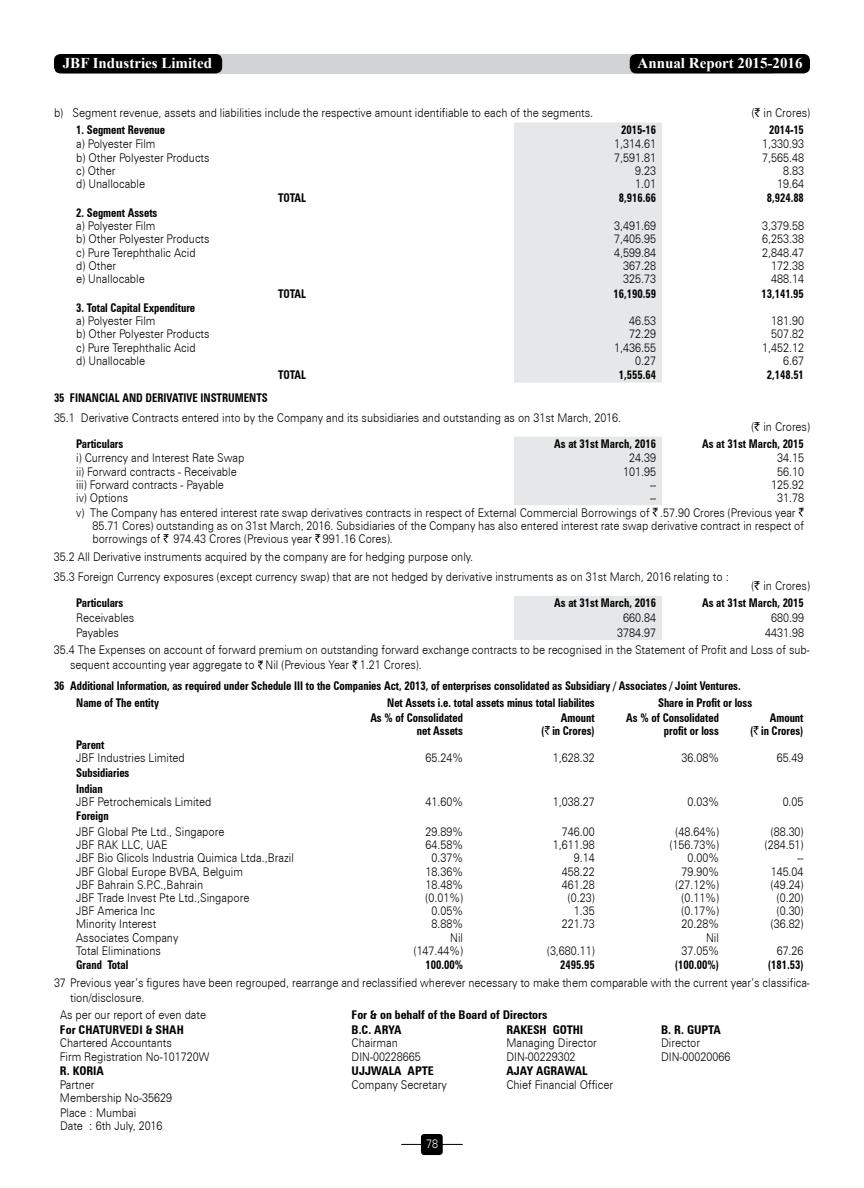
<style>
.page{position:relative;width:864px;height:1188px;background:#fff}
.page>*{position:absolute;margin:0;border:0;box-sizing:border-box;transform-origin:0 0}
.t1{font:700 15px "Times New Roman";color:#fff}
.t2{font:300 12px/13.2px "Zurich BT";color:#000;scale:.9 1}
.t3{font:700 condensed 12px/13.2px "Zurich BT";color:#000;text-align:right;scale:.9 1}
.t4{font:700 condensed 12px "Zurich BT";color:#000}
.t5{font:300 12px "Zurich BT";color:#fff;scale:.9 1}
.s1{font-family:"Rupee Foradian";font-weight:400}
</style>
<div class="page">
<div style="left:62px;top:54px;width:711px;height:19px;background:#d1d3d4"></div>
<div style="left:630px;top:54px;width:180px;height:19px;background:#000;border-radius:6px"></div>
<div style="left:54px;top:54px;width:168px;height:19px;background:#000;border-radius:6px"></div>
<div style="left:421px;top:1134px;width:22px;height:21px;background:#000;border-radius:3px"></div>
<hr style="left:401px;top:1144px;width:62px;height:1px;background:#000">
<div style="left:514px;top:123px;width:148px;height:260px;background:#e6e7e8"></div>
<svg style="left:514px;top:437px;width:148px;height:80px;background:#e9eaeb"></svg>
<svg style="left:798px;top:508px;width:6px;height:9px"></svg>
<svg style="left:163px;top:534px;width:6px;height:9px"></svg>
<svg style="left:315px;top:534px;width:5px;height:9px"></svg>
<div style="left:514px;top:596px;width:148px;height:44px;background:#e6e7e8"></div>
<svg style="left:258px;top:661px;width:5px;height:8px"></svg>
<svg style="left:352px;top:661px;width:6px;height:8px"></svg>
<svg style="left:545px;top:726px;width:5px;height:9px"></svg>
<svg style="left:753px;top:726px;width:6px;height:9px"></svg>
<p class="t1" style="left:63px;top:53px;width:151px">JBF Industries Limited</p>
<p class="t1" style="left:638px;top:53px;width:166px">Annual Report 2015-2016</p>
<p class="t2" style="left:54px;top:106px;width:601px">b) Segment revenue, assets and liabilities include the respective amount identifiable to each of the segments.</p>
<p class="t2" style="left:752px;top:106px;width:66px">(<span class="s1">`</span> in Crores)</p>
<p class="t3" style="left:76px;top:123px;width:100px">1. Segment Revenue</p>
<p class="t3" style="left:621px;top:123px;width:40px">2015-16</p>
<p class="t3" style="left:769px;top:123px;width:40px">2014-15</p>
<p class="t2" style="left:76px;top:137px;width:150px">a) Polyester Film<br>b) Other Polyester Products c) Other<br>d) Unallocable</p>
<p class="t2" style="left:614px;top:137px;width:48px;text-align:right">1,314.61<br>7,591.81<br>9.23<br>1.01</p>
<p class="t2" style="left:762px;top:137px;width:48px;text-align:right">1,330.93<br>7,565.48<br>8.83<br>19.64</p>
<p class="t3" style="left:278px;top:192px;width:32px">Total</p>
<p class="t3" style="left:619px;top:192px;width:43px">8,916.66</p>
<p class="t3" style="left:767px;top:192px;width:43px">8,924.88</p>
<p class="t3" style="left:76px;top:206px;width:92px">2. Segment Assets</p>
<p class="t2" style="left:76px;top:219px;width:150px">a) Polyester Film<br>b) Other Polyester Products c) Pure Terephthalic Acid<br>d) Other<br>e) Unallocable</p>
<p class="t2" style="left:614px;top:219px;width:48px;text-align:right">3,491.69<br>7,405.95<br>4,599.84<br>367.28<br>325.73</p>
<p class="t2" style="left:762px;top:219px;width:48px;text-align:right">3,379.58<br>6,253.38<br>2,848.47<br>172.38<br>488.14</p>
<p class="t3" style="left:278px;top:287px;width:32px">Total</p>
<p class="t3" style="left:613px;top:287px;width:49px">16,190.59</p>
<p class="t3" style="left:761px;top:287px;width:49px">13,141.95</p>
<p class="t3" style="left:76px;top:301px;width:134px">3. Total Capital Expenditure</p>
<p class="t2" style="left:76px;top:314px;width:150px">a) Polyester Film<br>b) Other Polyester Products c) Pure Terephthalic Acid<br>d) Unallocable</p>
<p class="t2" style="left:614px;top:314px;width:48px;text-align:right">46.53<br>72.29<br>1,436.55<br>0.27</p>
<p class="t2" style="left:762px;top:314px;width:48px;text-align:right">181.90<br>507.82<br>1,452.12<br>6.67</p>
<p class="t3" style="left:278px;top:368px;width:32px">Total</p>
<p class="t3" style="left:619px;top:368px;width:43px">1,555.64</p>
<p class="t3" style="left:767px;top:368px;width:43px">2,148.51</p>
<p class="t3" style="left:54px;top:391px;width:239px">35 FINANCIAL AND DERIVATIVE IN STRUMENTS</p>
<p class="t2" style="left:54px;top:411px;width:632px">35.1 Derivative Contracts entered into by the Company and its subsidiaries and outstanding as on 31st March, 2016.</p>
<p class="t2" style="left:752px;top:420px;width:66px">(<span class="s1">`</span> in Crores)</p>
<p class="t3" style="left:76px;top:437px;width:54px">Particulars</p>
<p class="t3" style="left:554px;top:437px;width:115px">As at 31st March, 2016</p>
<p class="t3" style="left:702px;top:437px;width:115px">As at 31st March, 2015</p>
<p class="t2" style="left:76px;top:451px;width:188px">i) Currency and Interest Rate Swap ii) Forward contracts - Receivable iii) Forward contracts - Payable<br>iv) Options</p>
<p class="t2" style="left:623px;top:451px;width:38px;text-align:right">24.39<br>101.95 --<br>--</p>
<p class="t2" style="left:771px;top:451px;width:38px;text-align:center">34.15<br>56.10<br>125.92<br>31.78</p>
<p class="t2" style="left:92px;top:506px;width:792px;text-indent:-16px">v) The Company has entered interest rate swap derivatives contracts in respect of External Commercial Borrowings of .57.90 Crores (Previous year<br>85.71 Cores) outstanding as on 31st March, 2016. Subsidiaries of the Company has also entered interest rate swap derivative contract in respect of borrowings of 974.43 Crores (Previous year 991.16 Cores).</p>
<p class="t2" style="left:54px;top:546px;width:752px;line-height:20.4px">35.2 All Derivative instruments acquired by the company are for hedging purpose only.<br>35.3 Foreign Currency exposures (except currency swap) that are not hedged by derivative instruments as on 31st March, 2016 relating to :</p>
<p class="t2" style="left:752px;top:579px;width:66px">(<span class="s1">`</span> in Crores)</p>
<p class="t3" style="left:76px;top:596px;width:54px">Particulars</p>
<p class="t3" style="left:554px;top:596px;width:115px">As at 31st March, 2016</p>
<p class="t3" style="left:702px;top:596px;width:115px">As at 31st March, 2015</p>
<p class="t2" style="left:76px;top:610px;width:66px;line-height:15px">Receivables<br>Payables</p>
<p class="t2" style="left:617px;top:610px;width:45px;line-height:15px;text-align:center">660.84<br>3784.97</p>
<p class="t2" style="left:765px;top:610px;width:45px;line-height:15px;text-align:center">680.99<br>4431.98</p>
<p class="t2" style="left:70px;top:643px;width:824px;line-height:15px;text-indent:-16px">35.4 The Expenses on account of forward premium on outstanding forward exchange contracts to be recognised in the Statement of Profit and Loss of sub&shy;sequent accounting year aggregate to Nil (Previous Year 1.21 Crores).</p>
<p class="t3" style="left:76px;top:677px;width:740px;line-height:17.2px;text-align:left;text-indent:-22px">36 Additional Information, as required under Schedule III to the Companies Act, 2013, of enterprises consolidated as Subsidiary / Associates / Joint Ventures.<br>Name of The entity</p>
<p class="t3" style="left:387px;top:696px;width:232px">Net Assets i.e. total assets minus total liabilites</p>
<p class="t3" style="left:658px;top:696px;width:106px">Share in Profit or loss</p>
<p class="t3" style="left:370px;top:711px;width:105px">As % of Consolidated net Assets</p>
<p class="t3" style="left:541px;top:711px;width:61px">Amount<br>( in Crores)</p>
<p class="t3" style="left:626px;top:711px;width:105px">As % of Consolidated profit or loss</p>
<p class="t3" style="left:750px;top:711px;width:61px">Amount<br>( in Crores)</p>
<p class="t3" style="left:76px;top:738px;width:33px">Parent</p>
<p class="t2" style="left:76px;top:752px;width:122px">JBF Industries Limited</p>
<p class="t2" style="left:426px;top:752px;width:43px">65.24%</p>
<p class="t2" style="left:553px;top:752px;width:48px">1,628.32</p>
<p class="t2" style="left:682px;top:752px;width:43px">36.08%</p>
<p class="t2" style="left:777px;top:752px;width:31px">65.49</p>
<p class="t3" style="left:76px;top:765px;width:61px;line-height:15.6px;text-align:left">Subsidiaries<br>Indian</p>
<p class="t2" style="left:76px;top:795px;width:152px">JBF Petrochemicals Limited</p>
<p class="t2" style="left:426px;top:795px;width:43px">41.60%</p>
<p class="t2" style="left:553px;top:795px;width:48px">1,038.27</p>
<p class="t2" style="left:688px;top:795px;width:36px">0.03%</p>
<p class="t2" style="left:783px;top:795px;width:25px">0.05</p>
<p class="t3" style="left:76px;top:809px;width:38px">Foreign</p>
<p class="t2" style="left:76px;top:825px;width:243px">JBF Global Pte Ltd., Singapore<br>JBF RAK LLC, UAE<br>JBF Bio Glicols Industria Quimica Ltda.,Brazil<br>JBF Global Europe BVBA, Belguim<br>JBF Bahrain S.P.C.,Bahrain<br>JBF Trade Invest Pte Ltd.,Singapore<br>JBF America Inc<br>Minority Interest<br>Associates Company<br>Total Eliminations</p>
<p class="t2" style="left:414px;top:825px;width:56px;text-align:right">29.89%<br>64.58%<br>0.37%<br>18.36%<br>18.48% (0.01%)<br>0.05%<br>8.88%<br>Nil (147.44%)</p>
<p class="t2" style="left:553px;top:825px;width:48px;text-align:right">746.00<br>1,611.98<br>9.14<br>458.22<br>461.28 (0.23)<br>1.35<br>221.73</p>
<p class="t2" style="left:670px;top:825px;width:56px;text-align:right">(48.64%) (156.73%)<br>0.00%<br>79.90% (27.12%) (0.11%) (0.17%)<br>20.28%<br>Nil<br>37.05%</p>
<p class="t2" style="left:765px;top:825px;width:45px;text-align:right">(88.30) (284.51) --<br>145.04 (49.24) (0.20) (0.30) (36.82)</p>
<p class="t2" style="left:547px;top:944px;width:55px">(3,680.11)</p>
<p class="t2" style="left:777px;top:944px;width:31px">67.26</p>
<p class="t3" style="left:76px;top:958px;width:59px">Grand Total</p>
<p class="t3" style="left:425px;top:958px;width:43px">100.00%</p>
<p class="t3" style="left:560px;top:958px;width:40px">2495.95</p>
<p class="t3" style="left:675px;top:958px;width:51px">(100.00%)</p>
<p class="t3" style="left:768px;top:958px;width:41px">(181.53)</p>
<p class="t2" style="left:70px;top:975px;width:824px;line-height:15px;text-indent:-16px">37 Previous year’s figures have been regrouped, rearrange and reclassified wherever necessary to make them comparable with the current year’s classifica&shy;tion/disclosure.</p>
<p class="t2" style="left:60px;top:1008px;width:164px">As per our report of even date</p>
<p class="t4" style="left:352px;top:1008px;width:198px">For &amp; on behalf of the Board of Directors</p>
<p class="t4" style="left:60px;top:1022px;width:125px">For CHATU RVEDI &amp; SHAH</p>
<p class="t2" style="left:60px;top:1036px;width:167px">Chartered Accountants<br>Firm Registration No-101720W</p>
<p class="t4" style="left:506px;top:1022px;width:77px">RAKESH GOTHI</p>
<p class="t2" style="left:506px;top:1036px;width:102px">Managing Director<br>DIN-00229302</p>
<p class="t4" style="left:352px;top:1022px;width:38px">B.C. Arya</p>
<p class="t2" style="left:352px;top:1036px;width:78px">Chairman<br>DIN-00228665</p>
<p class="t4" style="left:661px;top:1022px;width:60px">B. R. Gupta</p>
<p class="t2" style="left:661px;top:1036px;width:78px">Director<br>DIN-00020066</p>
<p class="t4" style="left:60px;top:1064px;width:46px">R. KORIA</p>
<p class="t2" style="left:60px;top:1078px;width:126px">Partner<br>Membership No-35629</p>
<p class="t2" style="left:60px;top:1106px;width:116px">Place : Mumbai<br>Date : 6th July, 2016</p>
<p class="t4" style="left:352px;top:1064px;width:71px">UJJWALA APTE</p>
<p class="t2" style="left:352px;top:1078px;width:107px">Company Secretary</p>
<p class="t5" style="left:426px;top:1137px;width:15px">78</p>
<p class="t4" style="left:506px;top:1064px;width:80px">AJAY AGRAWAL</p>
<p class="t2" style="left:506px;top:1078px;width:120px">Chief Financial Officer</p>
</div>
